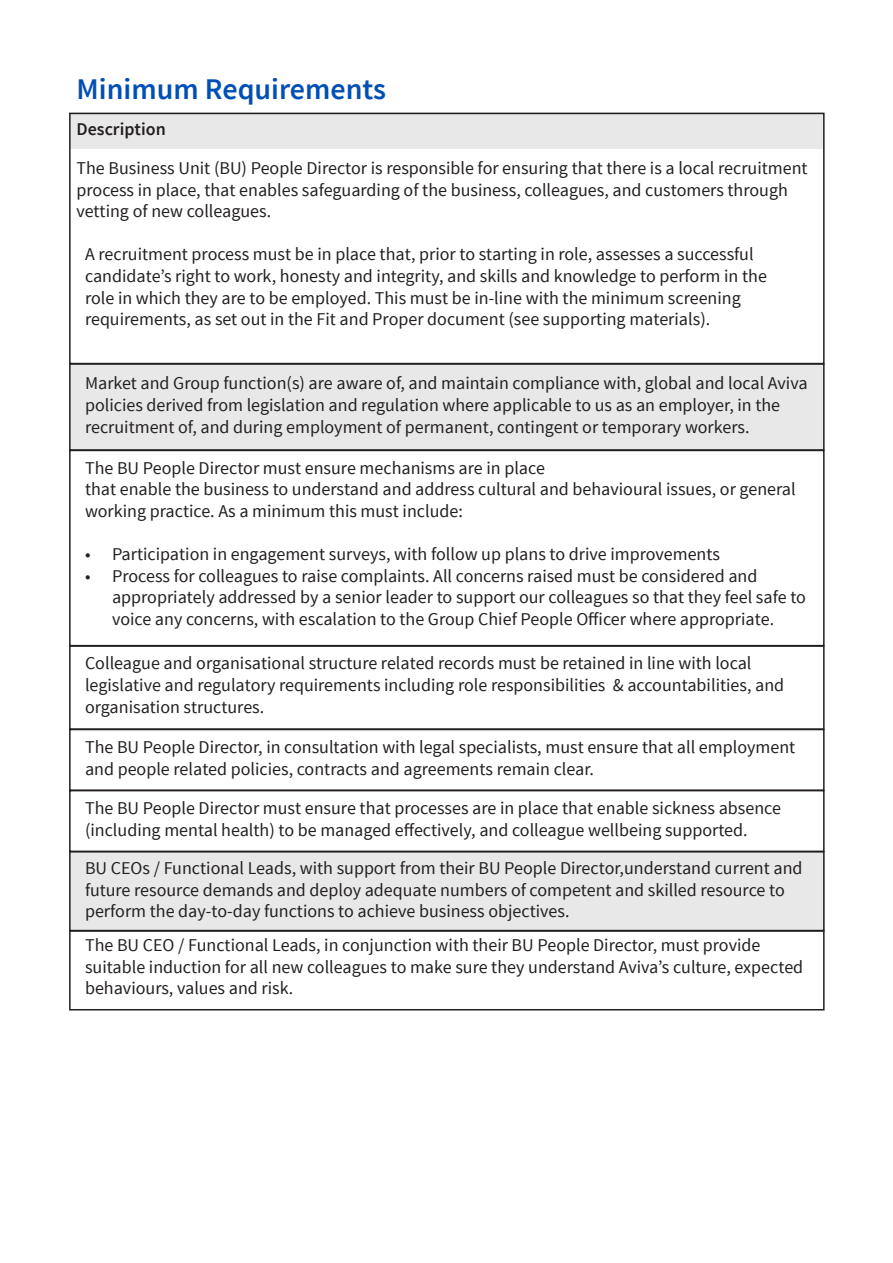
<style>
.page{position:relative;width:893px;height:1263px;background:#fff}
.page>*{position:absolute;margin:0;border:0;box-sizing:border-box;transform-origin:0 0}
.subheading{font:600 30px "Source Sans Pro";color:#004fb6}
.t1{font:18px/21.6px "Source Sans Pro";color:#231f20}
.t2{font:600 18px "Source Sans Pro";color:#231f20}
</style>
<div class="page">
<div style="left:69px;top:113px;width:754px;height:36px;background:#e8e8e8"></div>
<div style="left:69px;top:364px;width:754px;height:87px;background:#e8e8e8"></div>
<div style="left:70px;top:851px;width:755px;height:80px;background:#e8e8e8"></div>
<div style="left:69px;top:113px;width:756px;height:251px;border:2px solid #231f20"></div>
<div style="left:69px;top:363px;width:756px;height:88px;border:2px solid #231f20"></div>
<div style="left:69px;top:450px;width:756px;height:196px;border:2px solid #231f20"></div>
<div style="left:69px;top:645px;width:756px;height:85px;border:2px solid #231f20"></div>
<div style="left:69px;top:729px;width:756px;height:62px;border:2px solid #231f20"></div>
<div style="left:69px;top:790px;width:756px;height:62px;border:2px solid #231f20"></div>
<div style="left:69px;top:851px;width:756px;height:80px;border:2px solid #231f20"></div>
<div style="left:69px;top:930px;width:756px;height:80px;border:2px solid #231f20"></div>
<p class="subheading" style="left:77px;top:70px;width:311px">Minimum Requirements</p>
<p class="t2" style="left:77px;top:117px;width:91px">Description</p>
<p class="t1" style="left:77px;top:158px;width:733px">The Business Unit (BU) People Director is responsible for ensuring that there is a local recruitment process in place, that enables safeguarding of the business, colleagues, and customers through vetting of new colleagues.</p>
<p class="t1" style="left:85px;top:244px;width:683px">A recruitment process must be in place that, prior to starting in role, assesses a successful candidate’s right to work, honesty and integrity, and skills and knowledge to perform in the role in which they are to be employed. This must be in-line with the minimum screening requirements, as set out in the Fit and Proper document (see supporting materials).</p>
<p class="t1" style="left:85px;top:373px;width:724px">Market and Group function(s) are aware of, and maintain compliance with, global and local Aviva policies derived from legislation and regulation where applicable to us as an employer, in the recruitment of, and during employment of permanent, contingent or temporary workers.</p>
<p class="t1" style="left:85px;top:457px;width:461px">The BU People Director must ensure mechanisms are in place</p>
<p class="t1" style="left:85px;top:479px;width:712px">that enable the business to understand and address cultural and behavioural issues, or general</p>
<p class="t1" style="left:85px;top:500px;width:379px">working practice. As a minimum this must include:</p>
<p class="t1" style="left:85px;top:544px;width:636px">• Participation in engagement surveys, with follow up plans to drive improvements</p>
<p class="t1" style="left:112px;top:565px;width:695px;text-indent:-27px">• Process for colleagues to raise complaints. All concerns raised must be considered and appropriately addressed by a senior leader to support our colleagues so that they feel safe to voice any concerns, with escalation to the Group Chief People Officer where appropriate.</p>
<p class="t1" style="left:85px;top:653px;width:701px">Colleague and organisational structure related records must be retained in line with local legislative and regulatory requirements including role responsibilities &amp; accountabilities, and organisation structures.</p>
<p class="t1" style="left:85px;top:736px;width:712px">The BU People Director, in consultation with legal specialists, must ensure that all employment and people related policies, contracts and agreements remain clear.</p>
<p class="t1" style="left:85px;top:797px;width:697px">The BU People Director must ensure that processes are in place that enable sickness absence (including mental health) to be managed effectively, and colleague wellbeing supported.</p>
<p class="t1" style="left:85px;top:858px;width:719px">BU CEOs / Functional Leads, with support from their BU People Director,understand current and future resource demands and deploy adequate numbers of competent and skilled resource to perform the day-to-day functions to achieve business objectives.</p>
<p class="t1" style="left:85px;top:935px;width:720px">The BU CEO / Functional Leads, in conjunction with their BU People Director, must provide suitable induction for all new colleagues to make sure they understand Aviva’s culture, expected behaviours, values and risk.</p>
</div>
